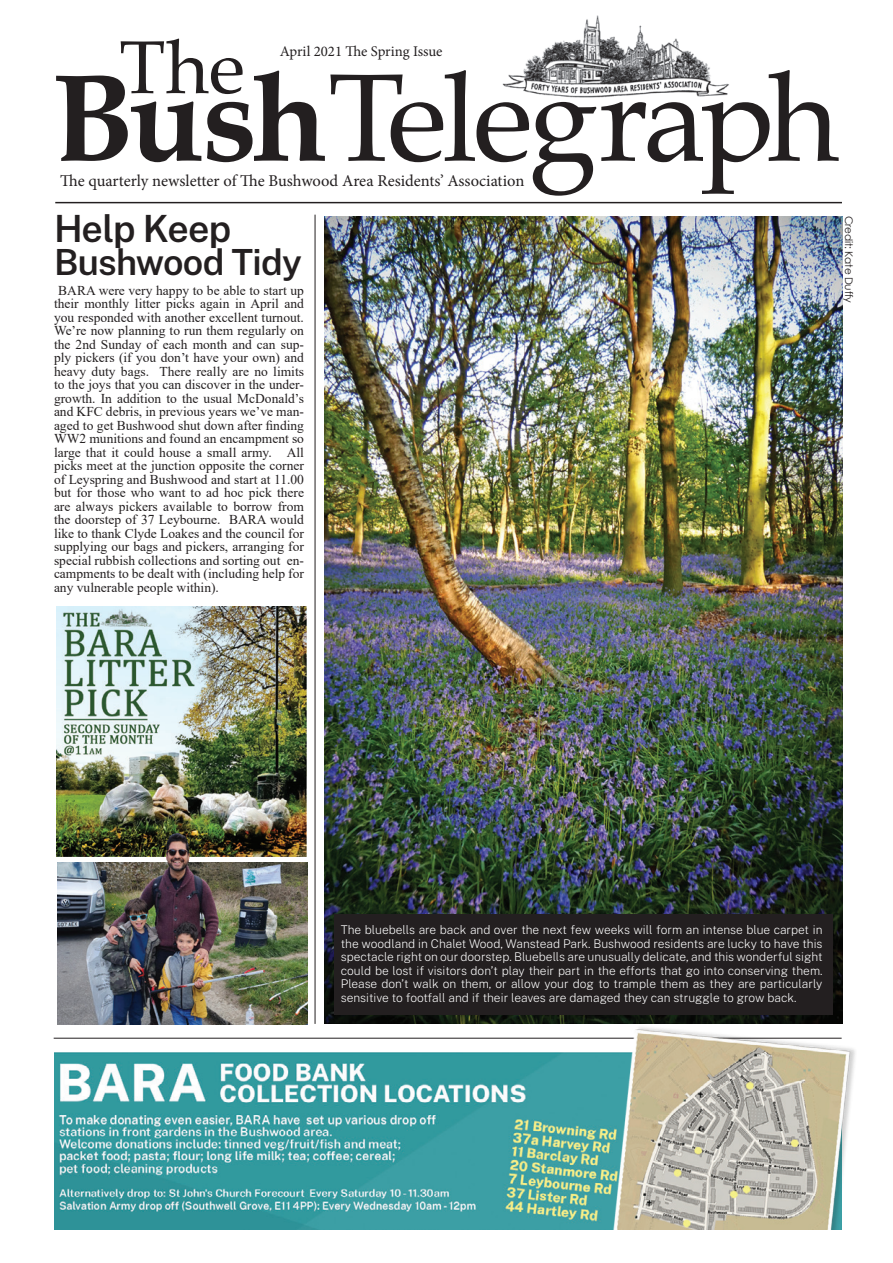
<style>
.page{position:relative;width:893px;height:1263px;background:#fff}
.page>*{position:absolute;margin:0;border:0;box-sizing:border-box;transform-origin:0 0}
.t1{font:124.35px "Book Antiqua";letter-spacing:-.04em;color:#231f20}
.t2{font:74.85px "Book Antiqua";color:#231f20}
.Small_Headlin{font:600 37.5px "Public Sans";letter-spacing:-.025em;color:#231f20}
.Small_Headlin-2{font:600 36px "Public Sans";letter-spacing:-.02em;color:#231f20}
.t3{font:16.5px "Minion Pro";color:#231f20}
.t4{font:14.85px "Minion Pro";letter-spacing:-.005em;color:#231f20}
.Body_Text{font:13.5px/13.5px "Times New Roman";color:#231f20;text-align:justify}
.Panel_Text{font:200 12px/13.5px "Public Sans";color:#fff;text-align:justify}
.Picture_Credit{font:10.5px "Century Gothic";letter-spacing:-.02em;color:#231f20}
.s1{font-weight:700}
</style>
<div class="page">
<img style="left:502px;top:15px;width:227px;height:83px">
<hr style="left:55px;top:202px;width:787px;height:1px;background:#231f20">
<img style="left:324px;top:216px;width:518px;height:807px">
<div style="left:334px;top:915px;width:499px;height:100px;background:#231f20"></div>
<img style="left:56px;top:607px;width:250px;height:250px">
<img style="left:55px;top:1052px;width:410px;height:177px">
<hr style="left:54px;top:1038px;width:788px;height:1px;background:#231f20">
<hr style="left:315px;top:215px;width:1px;height:809px;background:#231f20">
<img style="left:465px;top:1018px;width:390px;height:211px">
<img style="left:57px;top:863px;width:251px;height:161px">
<img style="left:166px;top:833px;width:25px;height:38px">
<p class="t2" style="left:119px;top:16px;width:127px">The</p>
<p class="t4" style="left:280px;top:41px;width:164px">April 2021 The Spring Issue</p>
<p class="t1" style="left:52px;top:32px;width:789px"><span class="s1">Bush</span>Telegraph</p>
<p class="t3" style="left:60px;top:169px;width:466px">The quarterly newsletter of The Bushwood Area Residents’ Association</p>
<p class="Small_Headlin" style="left:54px;top:201px;width:179px">Help Keep</p>
<p class="Small_Headlin-2" style="left:54px;top:235px;width:249px">Bushwood Tidy</p>
<p class="Body_Text" style="left:54px;top:283px;width:252px;text-indent:4px">BARA were very happy to be able to start up their monthly litter picks again in April and you responded with another excellent turnout.<br>We’re now planning to run them regularly on the 2nd Sunday of each month and can sup&shy;ply pickers (if you don’t have your own) and heavy duty bags. There really are no limits to the joys that you can discover in the under&shy;growth. In addition to the usual McDonald’s and KFC debris, in previous years we’ve man&shy;aged to get Bushwood shut down after finding WW2 munitions and found an encampment so large that it could house a small army. All picks meet at the junction opposite the corner of Leyspring and Bushwood and start at 11.00 but for those who want to ad hoc pick there are always pickers available to borrow from the doorstep of 37 Leybourne. BARA would like to thank Clyde Loakes and the council for supplying our bags and pickers, arranging for special rubbish collections and sorting out en&shy;campments to be dealt with (including help for any vulnerable people within).</p>
<p class="Picture_Credit" style="left:856px;top:216px;width:88px;rotate:90deg">Credit: Kate Duffy</p>
<p class="Panel_Text" style="left:341px;top:922px;width:483px">The bluebells are back and over the next few weeks will form an intense blue carpet in the woodland in Chalet Wood, Wanstead Park. Bushwood residents are lucky to have this spectacle right on our doorstep. Bluebells are unusually delicate, and this wonderful sight could be lost if visitors don’t play their part in the efforts that go into conserving them.<br>Please don’t walk on them, or allow your dog to trample them as they are particularly sensitive to footfall and if their leaves are damaged they can struggle to grow back.</p>
</div>
